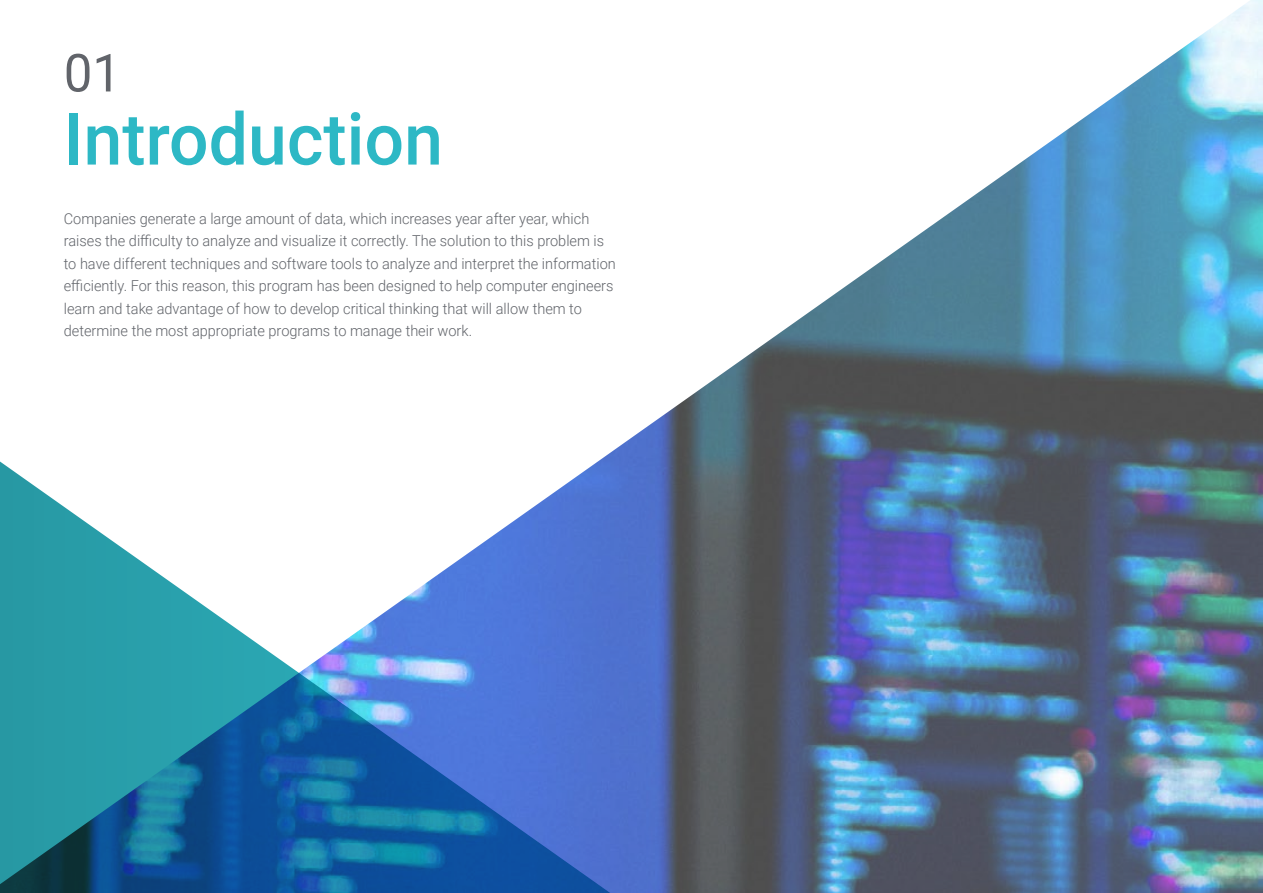
<style>
.page{position:relative;width:1263px;height:893px;background:#fff}
.page>*{position:absolute;margin:0;border:0;box-sizing:border-box;transform-origin:0 0}
.t1{font:500 72px "Roboto";color:#2db8c5}
.t2{font:52.5px "Roboto";color:#61646a}
.t3{font:300 15px/22.5px "Roboto";color:#61646a}
</style>
<div class="page">
<img style="left:620px;top:0;width:643px;height:893px">
<svg style="left:0;top:446px;width:640px;height:447px"></svg>
<h2 class="t2" style="left:64px;top:36px;width:59px">01</h2>
<h1 class="t1" style="left:64px;top:89px;width:381px">Introduction</h1>
<p class="t3" style="left:64px;top:207px;width:553px">Companies generate a large amount of data, which increases year after year, which raises the difficulty to analyze and visualize it correctly. The solution to this problem is to have different techniques and software tools to analyze and interpret the information efficiently. For this reason, this program has been designed to help computer engineers learn and take advantage of how to develop critical thinking that will allow them to determine the most appropriate programs to manage their work.</p>
</div>
